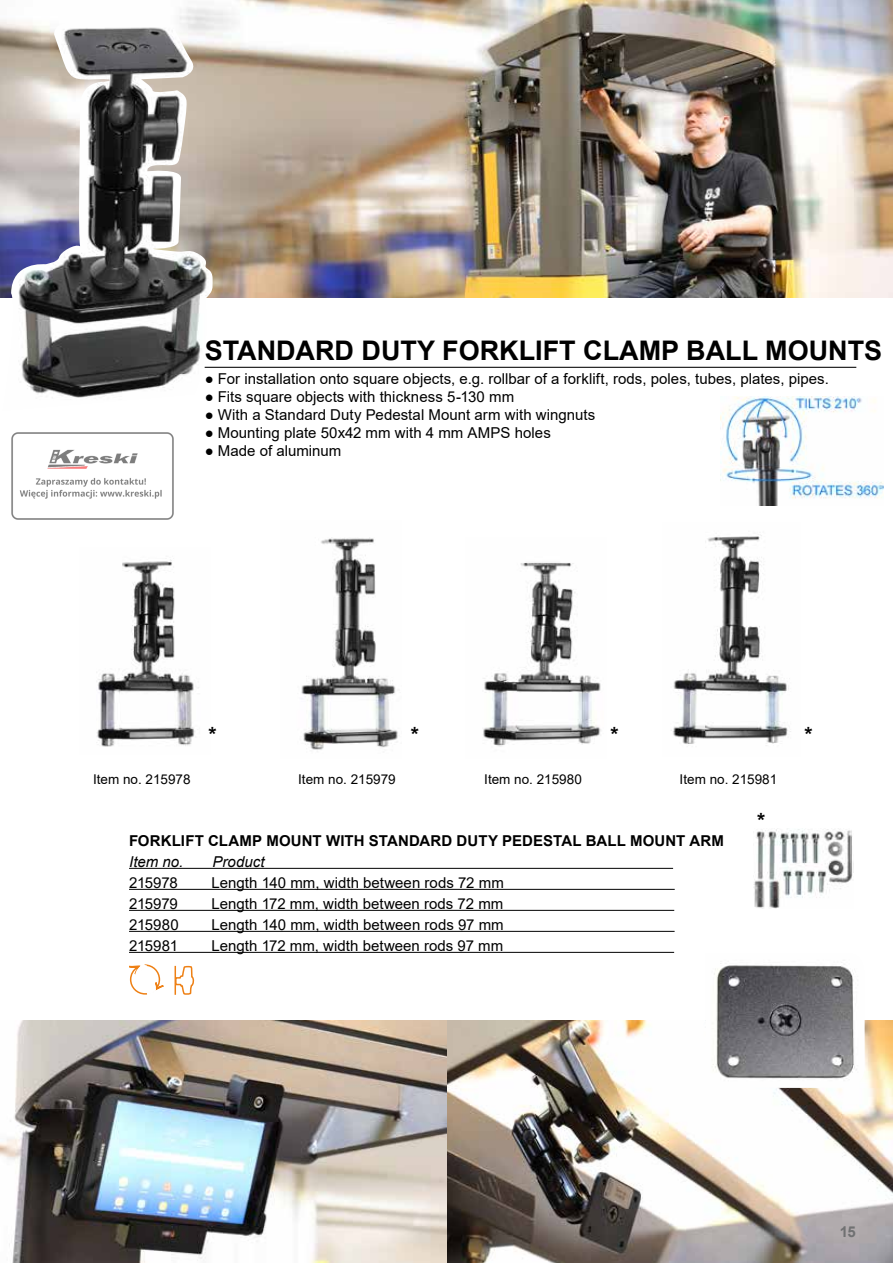
<style>
.page{position:relative;width:893px;height:1263px;background:#fff}
.page>*{position:absolute;margin:0;border:0;box-sizing:border-box;transform-origin:0 0}
.t1{font:700 27px "Arial";color:#000}
.t2{font:700 21px "Arial";color:#000}
.t3{font:15px "Arial";letter-spacing:.005em;color:#000}
.t4{font:700 15px "Arial";letter-spacing:.01em;color:#000}
.t5{font:italic 15px "Arial";color:#000}
.t6{font:700 15px "Arial";color:#707172}
.t7{font:13.5px "Arial";color:#000}
</style>
<div class="page">
<img style="left:1px;top:0;width:892px;height:298px">
<img style="left:1px;top:1020px;width:892px;height:243px">
<img style="left:0;top:0;width:1px;height:298px">
<img style="left:0;top:1020px;width:1px;height:243px">
<img style="left:97px;top:559px;width:102px;height:188px">
<img style="left:301px;top:537px;width:97px;height:213px">
<img style="left:483px;top:562px;width:118px;height:185px">
<img style="left:671px;top:535px;width:120px;height:211px">
<img style="left:3px;top:21px;width:211px;height:377px">
<img style="left:753px;top:828px;width:100px;height:80px">
<hr style="left:205px;top:367px;width:651px;height:1px;background:#000">
<img style="left:720px;top:397px;width:163px;height:108px">
<hr style="left:129px;top:868px;width:544px;height:1px;background:#000">
<hr style="left:129px;top:889px;width:546px;height:1px;background:#000">
<hr style="left:129px;top:910px;width:545px;height:1px;background:#000">
<hr style="left:129px;top:931px;width:546px;height:1px;background:#000">
<hr style="left:129px;top:952px;width:545px;height:1px;background:#000">
<svg style="left:174px;top:965px;width:20px;height:30px"></svg>
<svg style="left:129px;top:964px;width:35px;height:31px"></svg>
<img style="left:706px;top:962px;width:159px;height:127px">
<img style="left:11px;top:432px;width:163px;height:88px">
<h1 class="t1" style="left:205px;top:331px;width:679px">STANDARD DUTY FORKLIFT CLAMP BALL MOUNTS</h1>
<p class="t3" style="left:205px;top:368px;width:626px">● For installation onto square objects, e.g. rollbar of a forklift, rods, poles, tubes, plates, pipes.</p>
<p class="t3" style="left:205px;top:386px;width:311px">● Fits square objects with thickness 5-130 mm</p>
<p class="t3" style="left:205px;top:404px;width:392px">● With a Standard Duty Pedestal Mount arm with wingnuts</p>
<p class="t3" style="left:205px;top:422px;width:348px">● Mounting plate 50x42 mm with 4 mm AMPS holes</p>
<p class="t3" style="left:205px;top:440px;width:138px">● Made of aluminum</p>
<h2 class="t2" style="left:208px;top:720px;width:10px">*</h2>
<h2 class="t2" style="left:411px;top:720px;width:10px">*</h2>
<h2 class="t2" style="left:611px;top:720px;width:10px">*</h2>
<p class="t7" style="left:93px;top:770px;width:99px">Item no. 215978</p>
<p class="t7" style="left:298px;top:770px;width:99px">Item no. 215979</p>
<p class="t7" style="left:484px;top:770px;width:99px">Item no. 215980</p>
<p class="t7" style="left:680px;top:770px;width:99px">Item no. 215981</p>
<p class="t4" style="left:129px;top:830px;width:596px">FORKLIFT CLAMP MOUNT WITH STANDARD DUTY PEDESTAL BALL MOUNT ARM</p>
<p class="t5" style="left:129px;top:852px;width:56px">Item no.</p>
<p class="t5" style="left:212px;top:852px;width:54px">Product</p>
<p class="t3" style="left:129px;top:872px;width:50px">215978</p>
<p class="t3" style="left:212px;top:872px;width:294px">Length 140 mm, width between rods 72 mm</p>
<p class="t3" style="left:129px;top:893px;width:50px">215979</p>
<p class="t3" style="left:212px;top:893px;width:293px">Length 172 mm, width between rods 72 mm</p>
<p class="t3" style="left:129px;top:914px;width:51px">215980</p>
<p class="t3" style="left:212px;top:914px;width:294px">Length 140 mm, width between rods 97 mm</p>
<p class="t3" style="left:129px;top:935px;width:50px">215981</p>
<p class="t3" style="left:212px;top:935px;width:293px">Length 172 mm, width between rods 97 mm</p>
<h2 class="t2" style="left:757px;top:806px;width:10px">*</h2>
<h2 class="t2" style="left:804px;top:720px;width:10px">*</h2>
<p class="t6" style="left:840px;top:1221px;width:18px">15</p>
</div>
